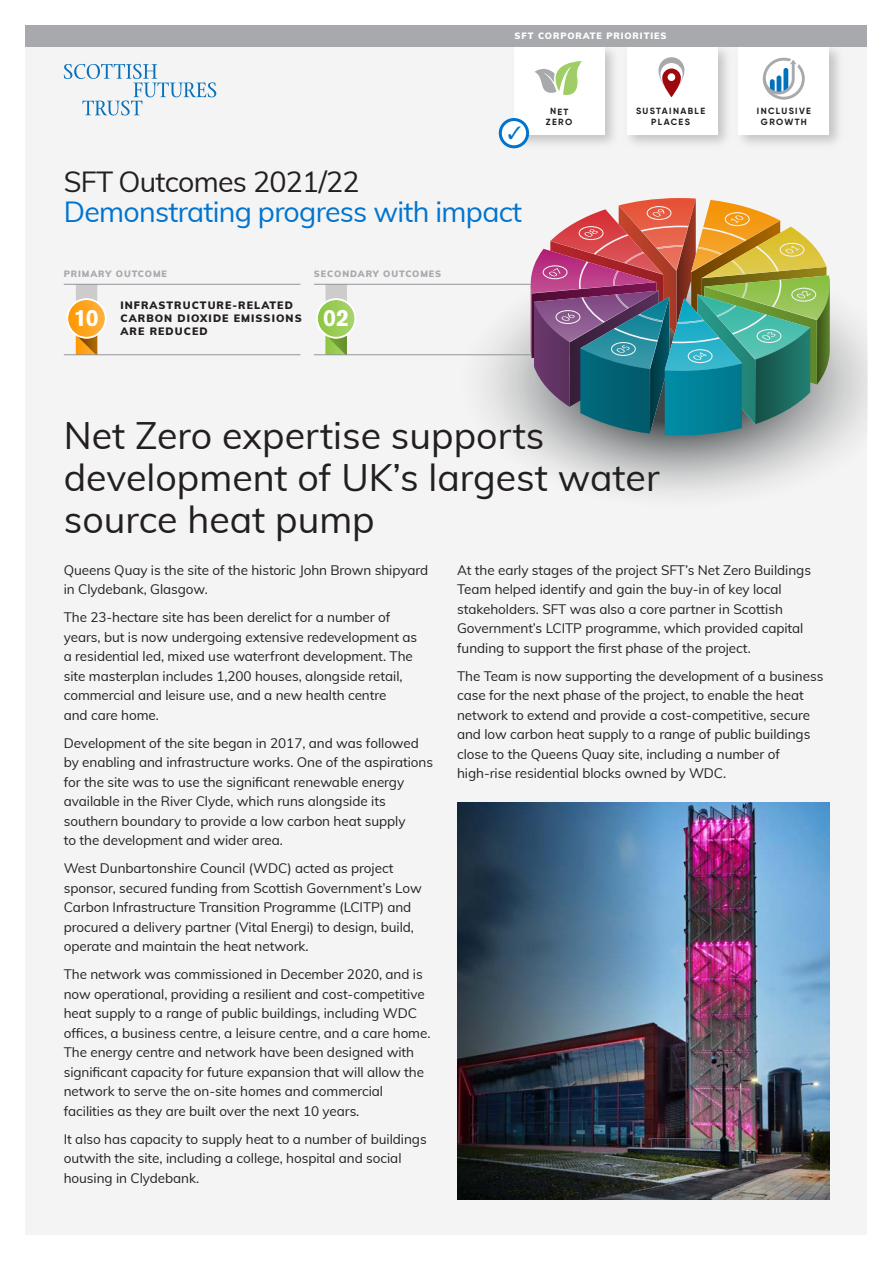
<style>
.page{position:relative;width:893px;height:1263px;background:#fff}
.page>*{position:absolute;margin:0;border:0;box-sizing:border-box;transform-origin:0 0}
.t1{font:37.5px/42px "Muli";color:#231f20}
.t2{font:28.5px "Muli";letter-spacing:-.025em;color:#0074cf}
.t3{font:28.5px "Muli";letter-spacing:-.025em;color:#231f20}
.t4{font:900 23.25px "Akzidenz Grotesk";color:#fff}
.t5{font:13.5px/19.5px "Muli";letter-spacing:-.005em;color:#231f20}
.t6{font:900 10.5px/12.8px "Muli";letter-spacing:.1em;color:#231f20}
.t7{font:700 9px/10.8px "Gilroy";letter-spacing:.15em;color:#231f20;text-align:center}
.t8{font:900 9px "Muli";letter-spacing:.1em;color:#a8a9ad}
.t9{font:900 9px "Muli";letter-spacing:.1em;color:#fff}
</style>
<div class="page">
<div style="left:26px;top:26px;width:841px;height:1209px;background:#231f20;opacity:.05"></div>
<img style="left:736px;top:47px;width:112px;height:107px">
<div style="left:739px;top:47px;width:90px;height:87px;background:#fff"></div>
<svg style="left:763px;top:58px;width:42px;height:42px"></svg>
<img style="left:624px;top:47px;width:112px;height:107px">
<div style="left:627px;top:47px;width:90px;height:87px;background:#fff"></div>
<svg style="left:658px;top:57px;width:26px;height:40px"></svg>
<div style="left:668px;top:73px;width:7px;height:8px;background:#fff;border-radius:50%"></div>
<img style="left:507px;top:47px;width:117px;height:107px">
<div style="left:514px;top:47px;width:91px;height:87px;background:#fff"></div>
<svg style="left:534px;top:61px;width:48px;height:34px"></svg>
<div style="left:26px;top:25px;width:841px;height:22px;background:#a8a9ad"></div>
<svg style="left:64px;top:64px;width:152px;height:51px"></svg>
<svg style="left:66px;top:285px;width:41px;height:69px"></svg>
<svg style="left:316px;top:285px;width:40px;height:69px"></svg>
<hr style="left:64px;top:354px;width:236px;height:1px;background:#939598">
<hr style="left:64px;top:284px;width:236px;height:1px;background:#939598">
<hr style="left:314px;top:284px;width:217px;height:1px;background:#939598">
<hr style="left:314px;top:354px;width:217px;height:1px;background:#939598">
<img style="left:457px;top:802px;width:372px;height:397px">
<svg style="left:499px;top:118px;width:30px;height:30px"></svg>
<p class="t9" style="left:515px;top:30px;width:153px">SFT CORPORATE PRIORITIES</p>
<h2 class="t3" style="left:64px;top:163px;width:297px">SFT Outcomes 2021/22</h2>
<h2 class="t2" style="left:64px;top:193px;width:460px">Demonstrating progress with impact</h2>
<p class="t8" style="left:64px;top:268px;width:105px">PRIMARY OUTCOME</p>
<p class="t8" style="left:314px;top:268px;width:129px">SECONDARY OUTCOMES</p>
<p class="t6" style="left:120px;top:299px;width:183px">INFRASTRUCTURE-RELATED<br>CARBON DIOXIDE EMISSIONS<br>ARE REDUCED</p>
<h3 class="t4" style="left:74px;top:310px;width:26px">10</h3>
<h3 class="t4" style="left:323px;top:310px;width:27px">02</h3>
<p class="t7" style="left:546px;top:107px;width:28px;rotate:1deg">NET<br>ZERO</p>
<p class="t7" style="left:636px;top:106px;width:71px">SUSTAINABLE<br>PLACES</p>
<p class="t7" style="left:757px;top:106px;width:56px">INCLUSIVE<br>GROWTH</p>
<h1 class="t1" style="left:64px;top:413px;width:597px">Net Zero expertise supports development of UK’s largest water source heat pump</h1>
<p class="t5" style="left:64px;top:560px;width:366px">Queens Quay is the site of the historic John Brown shipyard in Clydebank, Glasgow.</p>
<p class="t5" style="left:64px;top:607px;width:355px">The 23-hectare site has been derelict for a number of years, but is now undergoing extensive redevelopment as a residential led, mixed use waterfront development. The site masterplan includes 1,200 houses, alongside retail, commercial and leisure use, and a new health centre<br>and care home.</p>
<p class="t5" style="left:64px;top:733px;width:371px">Development of the site began in 2017, and was followed by enabling and infrastructure works. One of the aspirations for the site was to use the significant renewable energy available in the River Clyde, which runs alongside its southern boundary to provide a low carbon heat supply<br>to the development and wider area.</p>
<p class="t5" style="left:64px;top:858px;width:359px">West Dunbartonshire Council (WDC) acted as project sponsor, secured funding from Scottish Government’s Low Carbon Infrastructure Transition Programme (LCITP) and procured a delivery partner (Vital Energi) to design, build, operate and maintain the heat network.</p>
<p class="t5" style="left:64px;top:964px;width:368px">The network was commissioned in December 2020, and is now operational, providing a resilient and cost-competitive heat supply to a range of public buildings, including WDC offices, a business centre, a leisure centre, and a care home.<br>The energy centre and network have been designed with significant capacity for future expansion that will allow the network to serve the on-site homes and commercial facilities as they are built over the next 10 years.</p>
<p class="t5" style="left:64px;top:1129px;width:364px">It also has capacity to supply heat to a number of buildings outwith the site, including a college, hospital and social housing in Clydebank.</p>
<p class="t5" style="left:457px;top:560px;width:355px">At the early stages of the project SFT’s Net Zero Buildings Team helped identify and gain the buy-in of key local stakeholders. SFT was also a core partner in Scottish Government’s LCITP programme, which provided capital funding to support the first phase of the project.</p>
<p class="t5" style="left:457px;top:666px;width:368px">The Team is now supporting the development of a business case for the next phase of the project, to enable the heat network to extend and provide a cost-competitive, secure and low carbon heat supply to a range of public buildings close to the Queens Quay site, including a number of high-rise residential blocks owned by WDC.</p>
</div>
